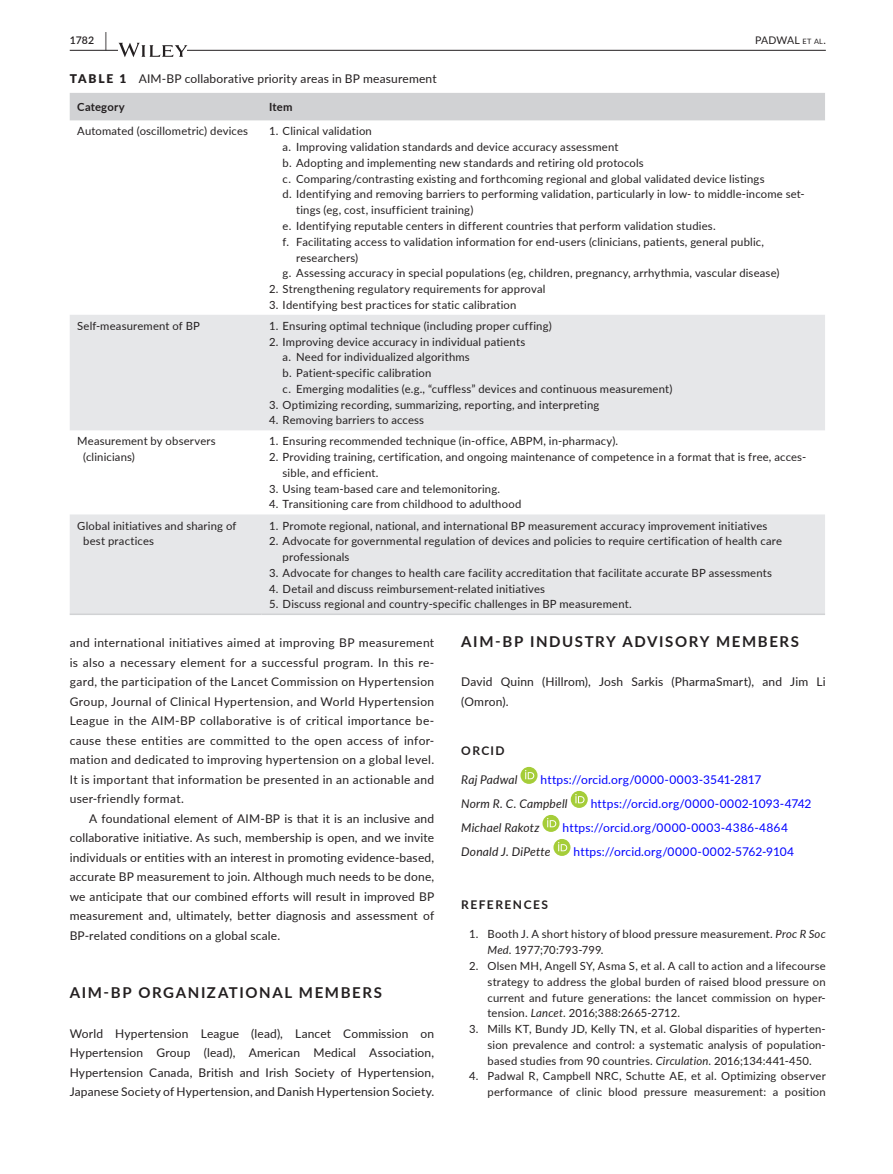
<style>
.page{position:relative;width:893px;height:1174px;background:#fff}
.page>*{position:absolute;margin:0;border:0;box-sizing:border-box;transform-origin:0 0}
.t1{font:700 15px "Lato";letter-spacing:.11em;color:#231f20}
.t2{font:12px/19.5px "Lato";letter-spacing:.015em;color:#231f20;text-align:justify}
.t3{font:12px "Lato";letter-spacing:.015em;color:#00f}
.t4{font:italic 12px "Lato";letter-spacing:.015em;color:#231f20}
.t5{font:700 12px "Lato";letter-spacing:.125em;color:#231f20}
.t6{font:11.25px/15.8px "Lato";letter-spacing:.015em;color:#231f20}
.t7{font:700 11.25px "Lato";letter-spacing:.015em;color:#231f20}
.t8{font:10.5px "Lato";color:#231f20}
.t9{font:600 10.5px "Lato";color:#231f20}
.s1{font-size:19.5px}
.s2{font-size:7.35px}
.s3{font-weight:900}
.s4{font-style:italic}
</style>
<div class="page">
<hr style="left:70px;top:50px;width:756px;height:1px;background:#231f20">
<svg style="left:119px;top:43px;width:68px;height:14px"></svg>
<svg style="left:520px;top:767px;width:17px;height:17px"></svg>
<svg style="left:525px;top:770px;width:9px;height:9px"></svg>
<svg style="left:571px;top:791px;width:17px;height:17px"></svg>
<svg style="left:575px;top:794px;width:9px;height:9px"></svg>
<svg style="left:542px;top:815px;width:17px;height:17px"></svg>
<svg style="left:547px;top:818px;width:9px;height:9px"></svg>
<svg style="left:553px;top:839px;width:17px;height:17px"></svg>
<svg style="left:558px;top:842px;width:9px;height:9px"></svg>
<div style="left:70px;top:93px;width:755px;height:27px;background:#d1d2d4"></div>
<svg style="left:70px;top:315px;width:755px;height:298px;fill:#e6e7e9"></svg>
<hr style="left:70px;top:613px;width:192px;height:2px;background:#d1d2d4">
<hr style="left:262px;top:613px;width:563px;height:2px;background:#d1d2d4">
<p class="t9" style="left:70px;top:33px;width:39px">1782 <span class="s1">|</span></p>
<p class="t8" style="left:755px;top:33px;width:72px">PADWAL <span class="s2">et al</span>.</p>
<p class="t2" style="left:70px;top:68px;width:368px"><span class="s3">TABLE 1</span> AIM‐BP collaborative priority areas in BP measurement</p>
<p class="t7" style="left:77px;top:99px;width:49px">Category</p>
<p class="t7" style="left:269px;top:99px;width:25px">Item</p>
<p class="t6" style="left:77px;top:123px;width:172px">Automated (oscillometric) devices</p>
<p class="t6" style="left:269px;top:123px;width:104px">1. Clinical validation</p>
<p class="t6" style="left:283px;top:139px;width:337px">a. Improving validation standards and device accuracy assessment</p>
<p class="t6" style="left:283px;top:154px;width:363px">b. Adopting and implementing new standards and retiring old protocols</p>
<p class="t6" style="left:283px;top:170px;width:483px">c. Comparing/contrasting existing and forthcoming regional and global validated device listings</p>
<p class="t6" style="left:283px;top:186px;width:523px">d. Identifying and removing barriers to performing validation, particularly in low‐ to middle‐income set‐</p>
<p class="t6" style="left:296px;top:202px;width:179px">tings (eg, cost, insufficient training)</p>
<p class="t6" style="left:283px;top:217px;width:434px">e. Identifying reputable centers in different countries that perform validation studies.</p>
<p class="t6" style="left:283px;top:233px;width:483px">f. Facilitating access to validation information for end‐users (clinicians, patients, general public,</p>
<p class="t6" style="left:296px;top:249px;width:64px">researchers)</p>
<p class="t6" style="left:283px;top:265px;width:498px">g. Assessing accuracy in special populations (eg, children, pregnancy, arrhythmia, vascular disease)</p>
<p class="t6" style="left:269px;top:280px;width:278px">2. Strengthening regulatory requirements for approval</p>
<p class="t6" style="left:269px;top:296px;width:249px">3. Identifying best practices for static calibration</p>
<p class="t6" style="left:77px;top:317px;width:124px">Self‐measurement of BP</p>
<p class="t6" style="left:269px;top:317px;width:284px">1. Ensuring optimal technique (including proper cuffing)</p>
<p class="t6" style="left:283px;top:333px;width:391px;text-indent:-14px">2. Improving device accuracy in individual patients<br>a. Need for individualized algorithms<br>b. Patient‐specific calibration<br>c. Emerging modalities (e.g., “cuffless” devices and continuous measurement)</p>
<p class="t6" style="left:269px;top:396px;width:332px">3. Optimizing recording, summarizing, reporting, and interpreting</p>
<p class="t6" style="left:269px;top:412px;width:157px">4. Removing barriers to access</p>
<p class="t6" style="left:83px;top:433px;width:134px;text-indent:-6px">Measurement by observers (clinicians)</p>
<p class="t6" style="left:269px;top:433px;width:350px">1. Ensuring recommended technique (in‐office, ABPM, in‐pharmacy).</p>
<p class="t6" style="left:283px;top:449px;width:525px;text-indent:-14px">2. Providing training, certification, and ongoing maintenance of competence in a format that is free, acces‐ sible, and efficient.</p>
<p class="t6" style="left:269px;top:480px;width:232px">3. Using team‐based care and telemonitoring.</p>
<p class="t6" style="left:269px;top:496px;width:254px">4. Transitioning care from childhood to adulthood</p>
<p class="t6" style="left:83px;top:517px;width:155px;text-indent:-6px">Global initiatives and sharing of best practices</p>
<p class="t6" style="left:269px;top:517px;width:500px">1. Promote regional, national, and international BP measurement accuracy improvement initiatives</p>
<p class="t6" style="left:283px;top:533px;width:501px;text-indent:-14px">2. Advocate for governmental regulation of devices and policies to require certification of health care professionals</p>
<p class="t6" style="left:269px;top:564px;width:504px">3. Advocate for changes to health care facility accreditation that facilitate accurate BP assessments</p>
<p class="t6" style="left:269px;top:580px;width:277px">4. Detail and discuss reimbursement‐related initiatives</p>
<p class="t6" style="left:269px;top:596px;width:364px">5. Discuss regional and country‐specific challenges in BP measurement.</p>
<p class="t2" style="left:70px;top:632px;width:366px">and international initiatives aimed at improving BP measurement is also a necessary element for a successful program. In this re‐ gard, the participation of the Lancet Commission on Hypertension Group, Journal of Clinical Hypertension, and World Hypertension League in the AIM‐BP collaborative is of critical importance be‐ cause these entities are committed to the open access of infor‐ mation and dedicated to improving hypertension on a global level.<br>It is important that information be presented in an actionable and user‐friendly format.</p>
<p class="t2" style="left:70px;top:808px;width:366px;text-indent:20px">A foundational element of AIM‐BP is that it is an inclusive and collaborative initiative. As such, membership is open, and we invite individuals or entities with an interest in promoting evidence‐based, accurate BP measurement to join. Although much needs to be done, we anticipate that our combined efforts will result in improved BP measurement and, ultimately, better diagnosis and assessment of BP‐related conditions on a global scale.</p>
<h1 class="t1" style="left:70px;top:982px;width:314px">AIM‐BP ORGANIZATIONAL MEMBERS</h1>
<p class="t2" style="left:70px;top:1022px;width:366px">World Hypertension League (lead), Lancet Commission on Hypertension Group (lead), American Medical Association, Hypertension Canada, British and Irish Society of Hypertension, Japanese Society of Hypertension, and Danish Hypertension Society.</p>
<h1 class="t1" style="left:461px;top:631px;width:339px">AIM‐BP INDUSTRY ADVISORY MEMBERS</h1>
<p class="t2" style="left:461px;top:671px;width:366px">David Quinn (Hillrom), Josh Sarkis (PharmaSmart), and Jim Li (Omron).</p>
<p class="t5" style="left:461px;top:741px;width:45px">ORCID</p>
<p class="t4" style="left:461px;top:771px;width:58px">Raj Padwal</p>
<p class="t3" style="left:541px;top:771px;width:222px">https://orcid.org/0000-0003-3541-2817</p>
<p class="t4" style="left:461px;top:795px;width:108px">Norm R. C. Campbell</p>
<p class="t3" style="left:591px;top:795px;width:222px">https://orcid.org/0000-0002-1093-4742</p>
<p class="t4" style="left:461px;top:819px;width:80px">Michael Rakotz</p>
<p class="t3" style="left:563px;top:819px;width:227px">https://orcid.org/0000-0003-4386-4864</p>
<p class="t4" style="left:461px;top:843px;width:91px">Donald J. DiPette</p>
<p class="t3" style="left:574px;top:843px;width:222px">https://orcid.org/0000-0002-5762-9104</p>
<p class="t5" style="left:461px;top:896px;width:88px">REFERENCES</p>
<p class="t6" style="left:487px;top:926px;width:340px;text-indent:-18px">1. Booth J. A short history of blood pressure measurement. <span class="s4">Proc R Soc<br>Med</span>. 1977;70:793‐799.</p>
<p class="t6" style="left:487px;top:957px;width:340px;text-align:justify;text-indent:-18px">2. Olsen MH, Angell SY, Asma S, et al. A call to action and a lifecourse strategy to address the global burden of raised blood pressure on current and future generations: the lancet commission on hyper‐ tension. <span class="s4">Lancet</span>. 2016;388:2665‐2712.</p>
<p class="t6" style="left:487px;top:1020px;width:340px;text-align:justify;text-indent:-18px">3. Mills KT, Bundy JD, Kelly TN, et al. Global disparities of hyperten‐ sion prevalence and control: a systematic analysis of population‐ based studies from 90 countries. <span class="s4">Circulation</span>. 2016;134:441‐450.</p>
<p class="t6" style="left:469px;top:1067px;width:358px;text-align:right">4. Padwal R, Campbell NRC, Schutte AE, et al. Optimizing observer performance of clinic blood pressure measurement: a position</p>
</div>
